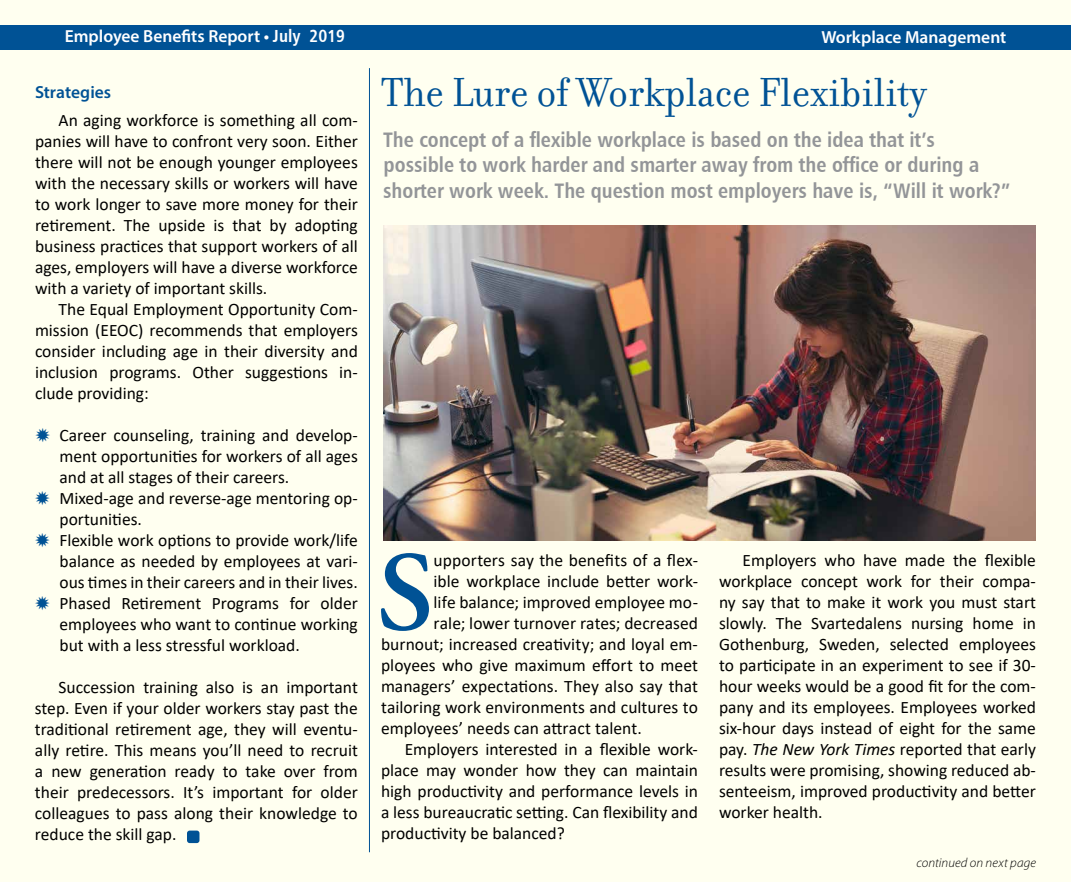
<style>
.page{position:relative;width:1071px;height:882px;background:#fff}
.page>*{position:absolute;margin:0;border:0;box-sizing:border-box;transform-origin:0 0}
.t1{font:600 112.52px "Adobe Garamond Pro";color:#005295}
.t2{font:43.75px "Filosofia";color:#005295}
.t3{font:21px/25.2px "Humanist 777 BT Bold Condensed B";color:#939598}
.t4{font:17.5px/21px "Calibri";color:#000;text-align:justify}
.t5{font:600 17.5px "Myriad Pro";color:#fff}
.t6{font:600 17.5px "Myriad Pro";color:#005295}
.t7{font:italic 300 13.12px "Myriad Pro";letter-spacing:.01em;color:#000}
.s1{font-family:"Humanist 777 BT Bold Condensed B";font-weight:400}
.s2{font-style:italic}
</style>
<div class="page">
<div style="left:1px;top:1px;width:1070px;height:881px;background:#fffff0"></div>
<div style="left:0;top:25px;width:1071px;height:24px;background:#005295"></div>
<hr style="left:369px;top:68px;width:1px;height:784px;background:#005295">
<img style="left:383px;top:226px;width:653px;height:315px">
<div style="left:187px;top:831px;width:12px;height:12px;background:#005295;border-radius:3px"></div>
<p class="t5" style="left:65px;top:25px;width:282px">Employee Benefits Report • <span class="s1">July 2019</span></p>
<p class="t5" style="left:821px;top:26px;width:187px">Workplace Management</p>
<p class="t6" style="left:35px;top:81px;width:78px">Strategies</p>
<p class="t4" style="left:35px;top:110px;width:324px;text-indent:24px">An aging workforce is something all com&shy;panies will have to confront very soon. Either there will not be enough younger employees with the necessary skills or workers will have to work longer to save more money for their retirement. The upside is that by adopting business practices that support workers of all ages, employers will have a diverse workforce with a variety of important skills.</p>
<p class="t4" style="left:35px;top:299px;width:324px;text-indent:24px">The Equal Employment Opportunity Com&shy;mission (EEOC) recommends that employers consider including age in their diversity and inclusion programs. Other suggestions in&shy;clude providing:</p>
<p class="t4" style="left:59px;top:425px;width:300px;text-align:left">Career counseling, training and develop&shy;ment opportunities for workers of all ages and at all stages of their careers.<br>Mixed-age and reverse-age mentoring op&shy;portunities.<br>Flexible work options to provide work/life balance as needed by employees at vari&shy;ous times in their careers and in their lives.<br>Phased Retirement Programs for older employees who want to continue working but with a less stressful workload.</p>
<p class="t4" style="left:35px;top:677px;width:324px;text-indent:24px">Succession training also is an important step. Even if your older workers stay past the traditional retirement age, they will eventu&shy;ally retire. This means you’ll need to recruit a new generation ready to take over from their predecessors. It’s important for older colleagues to pass along their knowledge to reduce the skill gap.</p>
<h2 class="t2" style="left:381px;top:68px;width:547px">The Lure of Workplace Flexibility</h2>
<p class="t3" style="left:383px;top:127px;width:629px">The concept of a flexible workplace is based on the idea that it’s possible to work harder and smarter away from the office or during a shorter work week. The question most employers have is, “Will it work?”</p>
<h1 class="t1" style="left:377px;top:529px;width:58px">S</h1>
<p class="t4" style="left:434px;top:549px;width:266px">upporters say the benefits of a flex-</p>
<p class="t4" style="left:434px;top:570px;width:266px">ible workplace include better work-</p>
<p class="t4" style="left:434px;top:591px;width:266px">life balance; improved employee mo-</p>
<p class="t4" style="left:434px;top:612px;width:266px">rale; lower turnover rates; decreased</p>
<p class="t4" style="left:381px;top:633px;width:318px">burnout; increased creativity; and loyal em-</p>
<p class="t4" style="left:381px;top:654px;width:318px">ployees who give maximum effort to meet</p>
<p class="t4" style="left:381px;top:675px;width:318px">managers’ expectations. They also say that</p>
<p class="t4" style="left:381px;top:696px;width:318px">tailoring work environments and cultures to</p>
<p class="t4" style="left:381px;top:717px;width:262px">employees’ needs can attract talent.</p>
<p class="t4" style="left:405px;top:738px;width:295px">Employers interested in a flexible work-</p>
<p class="t4" style="left:381px;top:759px;width:318px">place may wonder how they can maintain</p>
<p class="t4" style="left:381px;top:780px;width:318px">high productivity and performance levels in</p>
<p class="t4" style="left:381px;top:801px;width:318px">a less bureaucratic setting. Can flexibility and</p>
<p class="t4" style="left:381px;top:822px;width:185px">productivity be balanced?</p>
<p class="t4" style="left:719px;top:550px;width:318px;text-indent:24px">Employers who have made the flexible workplace concept work for their compa&shy;ny say that to make it work you must start slowly. The Svartedalens nursing home in Gothenburg, Sweden, selected employees to participate in an experiment to see if 30- hour weeks would be a good fit for the com&shy;pany and its employees. Employees worked six-hour days instead of eight for the same pay. <span class="s2">The New York Times</span> reported that early results were promising, showing reduced ab&shy;senteeism, improved productivity and better worker health.</p>
<p class="t7" style="left:916px;top:856px;width:121px">continued on next page</p>
</div>
